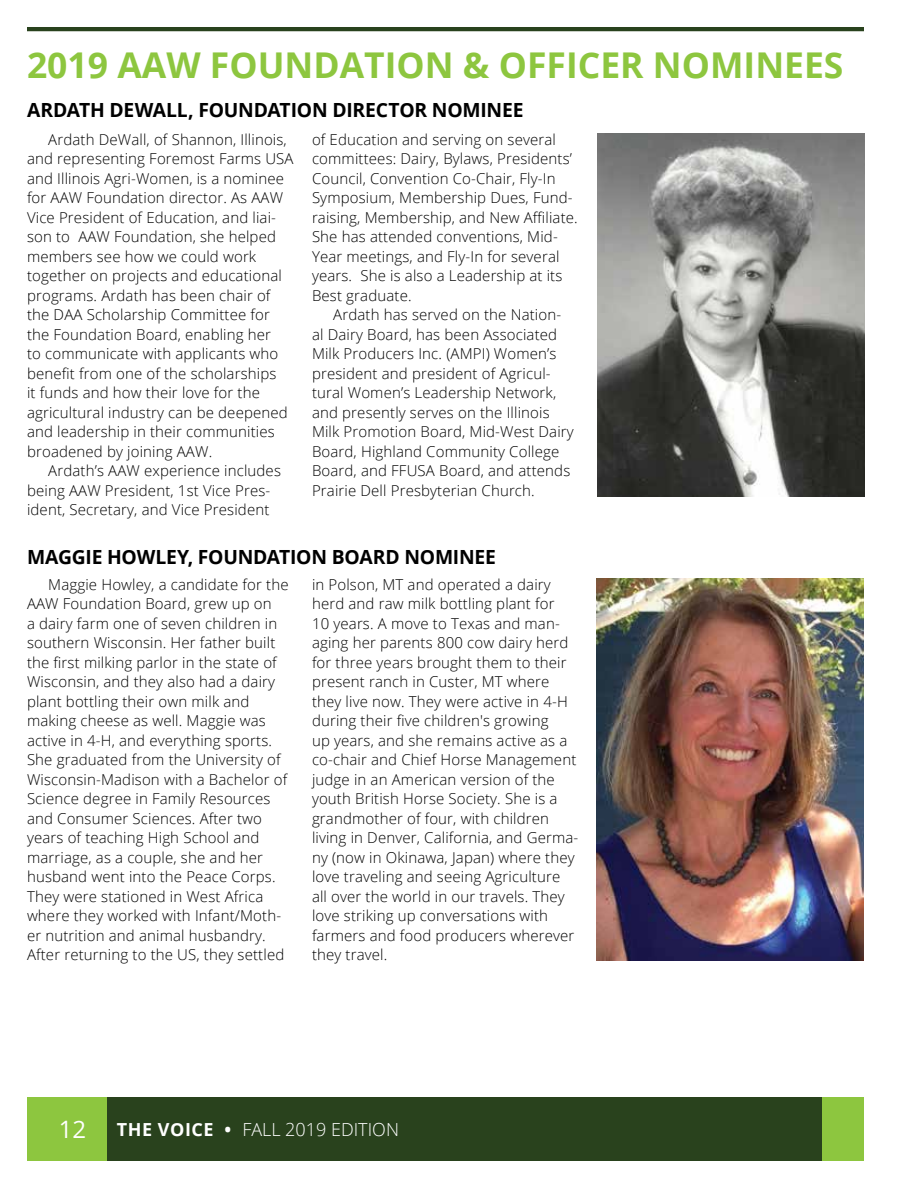
<style>
.page{position:relative;width:918px;height:1188px;background:#fff}
.page>*{position:absolute;margin:0;border:0;box-sizing:border-box;transform-origin:0 0}
.t1{font:700 35.55px "Open Sans";color:#8dc63f}
.t2{font:24px "Open Sans";color:#fff}
.t3{font:700 19.5px "Open Sans";letter-spacing:-.015em;color:#000}
.t4{font:300 18px "Open Sans";color:#fff}
.t5{font:300 15px/19.5px "Open Sans";letter-spacing:.01em;color:#000}
.s1{font-weight:700}
</style>
<div class="page">
<div style="left:27px;top:1098px;width:837px;height:63px;background:#29421d"></div>
<div style="left:823px;top:1098px;width:41px;height:63px;background:#8dc63f"></div>
<div style="left:27px;top:1098px;width:80px;height:63px;background:#8dc63f"></div>
<hr style="left:27px;top:27px;width:837px;height:4px;background:#29421d">
<img style="left:598px;top:133px;width:267px;height:363px">
<img style="left:597px;top:578px;width:267px;height:383px">
<h1 class="t1" style="left:27px;top:40px;width:818px">2019 AAW FOUNDATION &amp; OFFICER NOMINEES</h1>
<h3 class="t3" style="left:27px;top:96px;width:498px">ARDATH DEWALL, FOUNDATION DIRECTOR NOMINEE</h3>
<p class="t5" style="left:27px;top:129px;width:268px;text-indent:21px">Ardath DeWall, of Shannon, Illinois, and representing Foremost Farms USA and Illinois Agri-Women, is a nominee for AAW Foundation director. As AAW Vice President of Education, and liai&shy;son to AAW Foundation, she helped members see how we could work together on projects and educational programs. Ardath has been chair of the DAA Scholarship Committee for the Foundation Board, enabling her<br>to communicate with applicants who benefit from one of the scholarships<br>it funds and how their love for the agricultural industry can be deepened and leadership in their communities broadened by joining AAW.</p>
<p class="t5" style="left:27px;top:461px;width:256px;text-indent:21px">Ardath’s AAW experience includes being AAW President, 1st Vice Pres&shy;ident, Secretary, and Vice President</p>
<p class="t5" style="left:312px;top:129px;width:267px">of Education and serving on several committees: Dairy, Bylaws, Presidents’ Council, Convention Co-Chair, Fly-In Symposium, Membership Dues, Fund&shy;raising, Membership, and New Affiliate.<br>She has attended conventions, Mid-Year meetings, and Fly-In for several years. She is also a Leadership at its Best graduate.</p>
<p class="t5" style="left:312px;top:305px;width:263px;text-indent:21px">Ardath has served on the Nation&shy;al Dairy Board, has been Associated Milk Producers Inc. (AMPI) Women’s president and president of Agricul&shy;tural Women’s Leadership Network, and presently serves on the Illinois Milk Promotion Board, Mid-West Dairy Board, Highland Community College Board, and FFUSA Board, and attends Prairie Dell Presbyterian Church.</p>
<h3 class="t3" style="left:27px;top:543px;width:471px">MAGGIE HOWLEY, FOUNDATION BOARD NOMINEE</h3>
<p class="t5" style="left:27px;top:574px;width:263px;text-indent:21px">Maggie Howley, a candidate for the AAW Foundation Board, grew up on<br>a dairy farm one of seven children in southern Wisconsin. Her father built the first milking parlor in the state of Wisconsin, and they also had a dairy plant bottling their own milk and making cheese as well. Maggie was active in 4-H, and everything sports.<br>She graduated from the University of Wisconsin-Madison with a Bachelor of Science degree in Family Resources and Consumer Sciences. After two years of teaching High School and marriage, as a couple, she and her husband went into the Peace Corps.<br>They were stationed in West Africa where they worked with Infant/Moth&shy;er nutrition and animal husbandry.<br>After returning to the US, they settled</p>
<p class="t5" style="left:312px;top:574px;width:268px">in Polson, MT and operated a dairy herd and raw milk bottling plant for<br>10 years. A move to Texas and man&shy;aging her parents 800 cow dairy herd for three years brought them to their present ranch in Custer, MT where they live now. They were active in 4-H during their five children's growing<br>up years, and she remains active as a co-chair and Chief Horse Management judge in an American version of the youth British Horse Society. She is a grandmother of four, with children living in Denver, California, and Germa&shy;ny (now in Okinawa, Japan) where they love traveling and seeing Agriculture all over the world in our travels. They love striking up conversations with farmers and food producers wherever they travel.</p>
<h2 class="t2" style="left:59px;top:1113px;width:29px">12</h2>
<p class="t4" style="left:117px;top:1117px;width:284px"><span class="s1">THE VOICE •</span> FALL 2019 EDITION</p>
</div>
